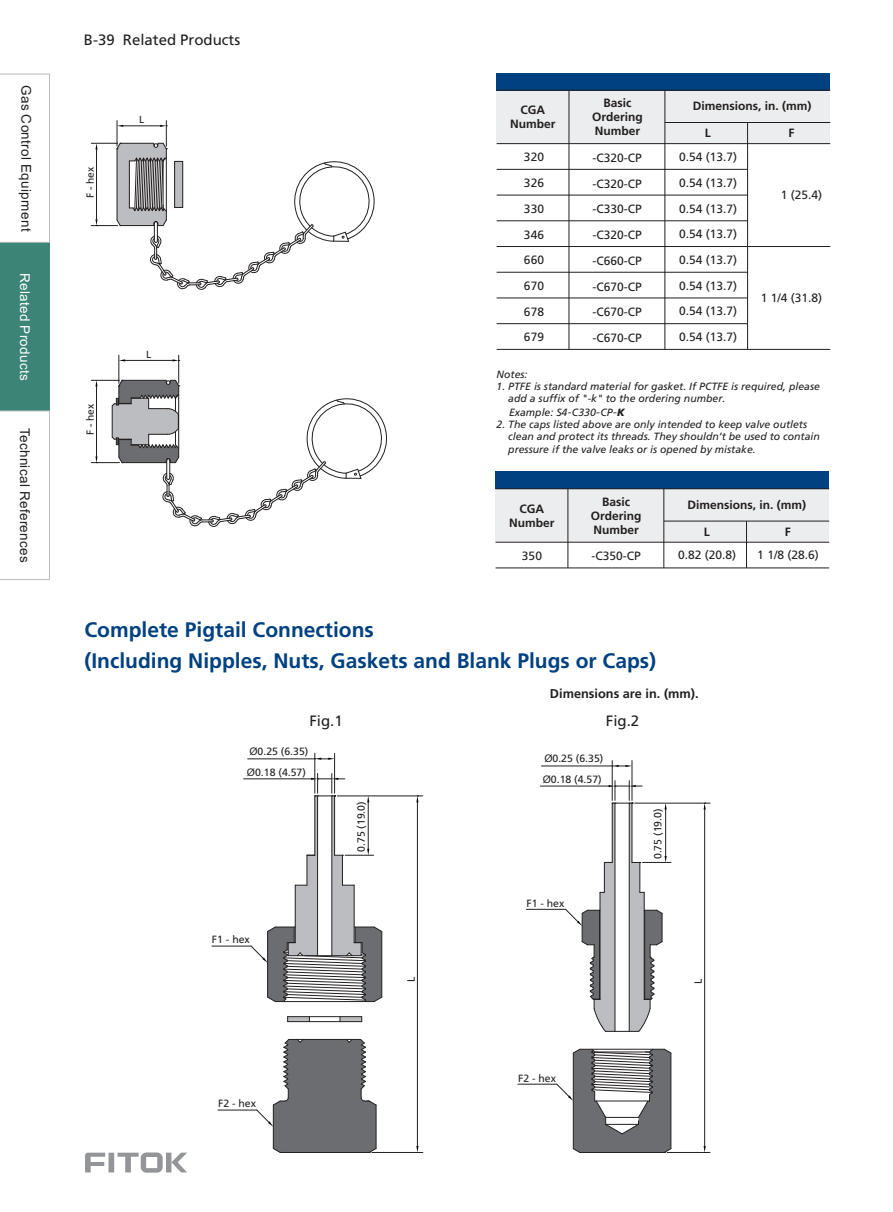
<style>
.page{position:relative;width:893px;height:1212px;background:#fff}
.page>*{position:absolute;margin:0;border:0;box-sizing:border-box;transform-origin:0 0}
.t1{font:300 21px/31px "Frutiger CE";color:#014181}
.t2{font:15px "Frutiger CE";color:#231f20}
.t3{font:13.5px "Arial";letter-spacing:.03em;color:#231f20}
.t4{font:13.5px "Arial";letter-spacing:.03em;color:#fff}
.t5{font:300 12.75px "Frutiger CE";color:#231f20}
.t6{font:12px/25.7px "Frutiger CE";color:#231f20;text-align:justify}
.t7{font:300 12px/14.2px "Frutiger CE";color:#231f20;text-align:center}
.t8{font:italic 10.5px/12.1px "Frutiger CE";color:#231f20}
.t9{font:10.5px/20.5px "Frutiger CE";color:#231f20}
.t10{font:10.2px "Frutiger CE";color:#231f20}
.s1{font-family:"Arial Unicode MS"}
.s2{font-family:"Microsoft Ya Hei";font-style:normal}
.s3{font-weight:700}
</style>
<div class="page">
<svg style="left:85px;top:1152px;width:102px;height:21px"></svg>
<div style="left:497px;top:90px;width:333px;height:54px;background:#ecedee"></div>
<svg style="left:91px;top:121px;width:284px;height:169px"></svg>
<svg style="left:91px;top:355px;width:296px;height:172px"></svg>
<hr style="left:569px;top:90px;width:1px;height:259px;background:#231f20">
<hr style="left:497px;top:143px;width:333px;height:1px;background:#231f20">
<hr style="left:497px;top:169px;width:251px;height:1px;background:#231f20">
<hr style="left:497px;top:195px;width:251px;height:1px;background:#231f20">
<hr style="left:497px;top:220px;width:251px;height:1px;background:#231f20">
<hr style="left:747px;top:122px;width:1px;height:227px;background:#231f20">
<hr style="left:497px;top:246px;width:333px;height:1px;background:#231f20">
<hr style="left:497px;top:272px;width:251px;height:1px;background:#231f20">
<hr style="left:497px;top:298px;width:251px;height:1px;background:#231f20">
<hr style="left:497px;top:323px;width:251px;height:1px;background:#231f20">
<hr style="left:497px;top:349px;width:333px;height:1px;background:#231f20">
<hr style="left:665px;top:90px;width:1px;height:259px;background:#231f20">
<div style="left:497px;top:73px;width:333px;height:17px;background:#014181"></div>
<hr style="left:665px;top:122px;width:165px;height:1px;background:#231f20">
<hr style="left:497px;top:90px;width:333px;height:1px;background:#231f20">
<div style="left:496px;top:489px;width:333px;height:53px;background:#ecedee"></div>
<hr style="left:568px;top:489px;width:1px;height:79px;background:#231f20">
<hr style="left:496px;top:542px;width:333px;height:1px;background:#231f20">
<hr style="left:496px;top:568px;width:333px;height:1px;background:#231f20">
<hr style="left:663px;top:489px;width:1px;height:79px;background:#231f20">
<hr style="left:746px;top:521px;width:1px;height:47px;background:#231f20">
<div style="left:496px;top:472px;width:333px;height:17px;background:#014181"></div>
<hr style="left:664px;top:521px;width:165px;height:1px;background:#231f20">
<hr style="left:496px;top:488px;width:333px;height:1px;background:#231f20">
<hr style="left:667px;top:1152px;width:43px;height:1px;background:#231f20">
<hr style="left:635px;top:803px;width:75px;height:1px;background:#231f20">
<hr style="left:704px;top:809px;width:1px;height:337px;background:#231f20">
<hr style="left:212px;top:946px;width:39px;height:1px;background:#231f20">
<hr style="left:244px;top:778px;width:67px;height:1px;background:#231f20">
<hr style="left:334px;top:753px;width:1px;height:40px;background:#231f20">
<hr style="left:315px;top:753px;width:1px;height:40px;background:#231f20">
<hr style="left:248px;top:758px;width:67px;height:1px;background:#231f20">
<svg style="left:315px;top:758px;width:20px;height:2px"></svg>
<hr style="left:218px;top:1110px;width:39px;height:1px;background:#231f20">
<hr style="left:540px;top:786px;width:68px;height:1px;background:#231f20">
<hr style="left:632px;top:760px;width:1px;height:40px;background:#231f20">
<hr style="left:612px;top:760px;width:1px;height:40px;background:#231f20">
<hr style="left:541px;top:766px;width:71px;height:1px;background:#231f20">
<svg style="left:612px;top:765px;width:20px;height:2px"></svg>
<svg style="left:287px;top:1016px;width:75px;height:5px"></svg>
<hr style="left:288px;top:1016px;width:74px;height:1px;background:#231f20">
<hr style="left:288px;top:1021px;width:74px;height:1px;background:#231f20">
<hr style="left:372px;top:1152px;width:51px;height:1px;background:#231f20">
<hr style="left:337px;top:796px;width:86px;height:1px;background:#231f20">
<hr style="left:417px;top:802px;width:1px;height:344px;background:#231f20">
<hr style="left:671px;top:1053px;width:1px;height:96px;background:#231f20">
<svg style="left:256px;top:1039px;width:121px;height:114px"></svg>
<svg style="left:565px;top:781px;width:106px;height:251px"></svg>
<svg style="left:251px;top:773px;width:131px;height:229px"></svg>
<svg style="left:556px;top:1049px;width:115px;height:104px"></svg>
<hr style="left:526px;top:909px;width:40px;height:1px;background:#231f20">
<hr style="left:518px;top:1084px;width:39px;height:1px;background:#231f20">
<div style="left:0;top:242px;width:50px;height:169px;background:#3b8476"></div>
<hr style="left:49px;top:74px;width:1px;height:168px;background:#bcbdc0">
<hr style="left:0;top:410px;width:49px;height:1px;background:#bcbdc0">
<hr style="left:0;top:579px;width:50px;height:1px;background:#bcbdc0">
<hr style="left:0;top:242px;width:50px;height:1px;background:#bcbdc0">
<hr style="left:0;top:74px;width:49px;height:1px;background:#bcbdc0">
<hr style="left:49px;top:410px;width:1px;height:169px;background:#bcbdc0">
<p class="t3" style="left:31px;top:85px;width:148px;rotate:90deg">Gas Control Equipment</p>
<p class="t4" style="left:30px;top:273px;width:110px;rotate:90deg">Related Products</p>
<p class="t3" style="left:30px;top:427px;width:137px;rotate:90deg">Technical References</p>
<h2 class="t2" style="left:84px;top:34px;width:158px">B-39 Related Products</h2>
<p class="t10" style="left:86px;top:198px;width:33px;rotate:-90deg">F <span class="s1">-</span> hex</p>
<p class="t10" style="left:139px;top:116px;width:7px">L</p>
<p class="t10" style="left:86px;top:435px;width:33px;rotate:-90deg">F <span class="s1">-</span> hex</p>
<p class="t10" style="left:146px;top:350px;width:7px">L</p>
<p class="t7" style="left:510px;top:104px;width:47px">CGA<br>Number</p>
<p class="t7" style="left:592px;top:97px;width:52px">Basic<br>Ordering<br>Number</p>
<p class="t7" style="left:693px;top:100px;width:120px">Dimensions, in. (mm)</p>
<p class="t7" style="left:705px;top:127px;width:7px">L</p>
<p class="t7" style="left:788px;top:127px;width:7px">F</p>
<p class="t6" style="left:524px;top:145px;width:22px">320<br>326<br>330<br>346<br>660<br>670<br>678<br>679</p>
<p class="t6" style="left:592px;top:146px;width:51px">-C320-CP -C320-CP -C330-CP -C320-CP -C660-CP -C670-CP -C670-CP -C670-CP</p>
<p class="t6" style="left:679px;top:145px;width:60px">0.54 (13.7)<br>0.54 (13.7)<br>0.54 (13.7)<br>0.54 (13.7)<br>0.54 (13.7)<br>0.54 (13.7)<br>0.54 (13.7)<br>0.54 (13.7)</p>
<p class="t6" style="left:781px;top:183px;width:43px">1 (25.4)</p>
<p class="t6" style="left:761px;top:285px;width:63px">1 1/4 (31.8)</p>
<p class="t8" style="left:497px;top:369px;width:32px">Notes:</p>
<p class="t8" style="left:508px;top:381px;width:313px;text-indent:-12px">1. PTFE is standard material for gasket. If PCTFE is required, please add a suffix of "-k" to the ordering number.</p>
<p class="t8" style="left:509px;top:407px;width:117px">Example: S4<span class="s2">-</span>C330<span class="s2">-</span>CP<span class="s2">-</span><span class="s3">K</span></p>
<p class="t8" style="left:508px;top:419px;width:313px;text-indent:-12px">2. The caps listed above are only intended to keep valve outlets clean and protect its threads. They shouldn’t be used to contain pressure if the valve leaks or is opened by mistake.</p>
<p class="t7" style="left:509px;top:502px;width:47px">CGA<br>Number</p>
<p class="t7" style="left:591px;top:495px;width:52px">Basic<br>Ordering<br>Number</p>
<p class="t7" style="left:687px;top:498px;width:120px">Dimensions, in. (mm)</p>
<p class="t7" style="left:704px;top:525px;width:7px">L</p>
<p class="t7" style="left:785px;top:525px;width:7px">F</p>
<p class="t6" style="left:522px;top:544px;width:22px">350</p>
<p class="t6" style="left:591px;top:544px;width:51px">-C350-CP</p>
<p class="t6" style="left:678px;top:543px;width:60px">0.82 (20.8)</p>
<p class="t6" style="left:757px;top:543px;width:63px">1 1/8 (28.6)</p>
<h1 class="t1" style="left:84px;top:615px;width:573px">Complete Pigtail Connections<br>(Including Nipples, Nuts, Gaskets and Blank Plugs or Caps)</h1>
<p class="t5" style="left:550px;top:688px;width:150px">Dimensions are in. (mm).</p>
<h2 class="t2" style="left:309px;top:714px;width:35px">Fig.1</h2>
<h2 class="t2" style="left:606px;top:714px;width:35px">Fig.2</h2>
<p class="t9" style="left:249px;top:742px;width:60px"><span class="s1">Ø</span>0.25 (6.35)</p>
<p class="t9" style="left:247px;top:762px;width:60px"><span class="s1">Ø</span>0.18 (4.57)</p>
<p class="t9" style="left:212px;top:930px;width:39px">F1 - hex</p>
<p class="t9" style="left:218px;top:1094px;width:39px">F2 - hex</p>
<p class="t9" style="left:352px;top:852px;width:52px;rotate:-90deg">0.75 (19.0)</p>
<p class="t9" style="left:402px;top:982px;width:7px;rotate:-90deg">L</p>
<p class="t9" style="left:543px;top:749px;width:62px"><span class="s1">Ø</span>0.25 (6.35)<br><span class="s1">Ø</span>0.18 (4.57)</p>
<p class="t9" style="left:526px;top:893px;width:39px">F1 - hex</p>
<p class="t9" style="left:518px;top:1068px;width:39px">F2 - hex</p>
<p class="t9" style="left:648px;top:859px;width:52px;rotate:-90deg">0.75 (19.0)</p>
<p class="t9" style="left:689px;top:984px;width:7px;rotate:-90deg">L</p>
</div>
